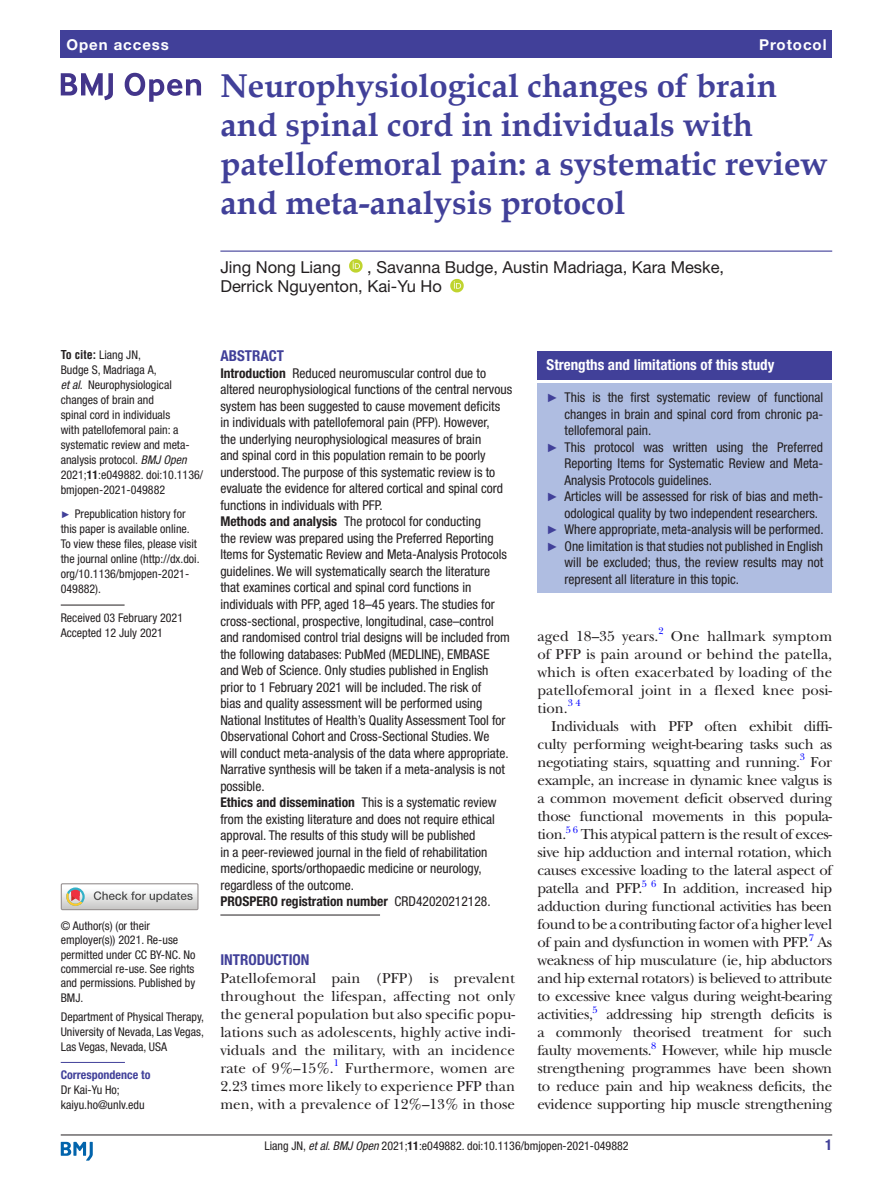
<style>
.page{position:relative;width:893px;height:1191px;background:#fff}
.page>*{position:absolute;margin:0;border:0;box-sizing:border-box;transform-origin:0 0}
.t1{font:700 33px/39px "Book Antiqua";color:#414099}
.t2{font:16.5px/19.8px "Helvetica Neue LT Std";color:#231f20}
.t3{font:15px/18px "New Baskerville";letter-spacing:-.025em;color:#231f20;text-align:justify}
.t4{font:700 condensed 15px "Helvetica Neue LT Std";color:#fff}
.t5{font:700 condensed 15px "Helvetica Neue LT Std";color:#414099}
.t6{font:700 15px "Helvetica Neue LT Std";letter-spacing:.065em;color:#fff}
.t7{font:15px "New Baskerville";color:#231f20}
.t8{font:condensed 13.5px/16.5px "Helvetica Neue LT Std";color:#231f20}
.t9{font:condensed 12px/15px "Helvetica Neue LT Std";color:#231f20}
.t10{font:700 condensed 12px "Helvetica Neue LT Std";color:#414099}
.t11{font:9.9px "New Baskerville";color:#00f}
.s1{font-family:"Helvetica LT Std";font-weight:700}
.s2{font-style:italic}
.s3{font-weight:700}
.s4{font-family:"Arial";font-stretch:normal;font-size:9.75px;color:#414099}
.s5{font-family:"Arial";font-stretch:normal;font-size:12px;color:#414099}
</style>
<div class="page">
<hr style="left:61px;top:1134px;width:771px;height:1px;background:#231f20">
<svg style="left:61px;top:1141px;width:32px;height:19px"></svg>
<div style="left:61px;top:31px;width:771px;height:27px;background:#414099"></div>
<hr style="left:220px;top:250px;width:612px;height:2px;background:#414099">
<svg style="left:349px;top:259px;width:14px;height:14px"></svg>
<svg style="left:450px;top:279px;width:14px;height:13px"></svg>
<hr style="left:61px;top:604px;width:64px;height:1px;background:#231f20">
<hr style="left:61px;top:1062px;width:64px;height:1px;background:#414099">
<svg style="left:61px;top:73px;width:52px;height:27px"></svg>
<svg style="left:125px;top:73px;width:76px;height:29px"></svg>
<div style="left:61px;top:883px;width:138px;height:27px;border:1px solid #969090"></div>
<svg style="left:61px;top:883px;width:137px;height:26px"></svg>
<hr style="left:220px;top:914px;width:160px;height:1px;background:#231f20">
<div style="left:538px;top:351px;width:294px;height:28px;background:#414099"></div>
<div style="left:538px;top:383px;width:294px;height:210px;background:#afbde1"></div>
<p class="t6" style="left:66px;top:35px;width:104px">Open access</p>
<p class="t6" style="left:759px;top:35px;width:69px">Protocol</p>
<h1 class="t1" style="left:220px;top:66px;width:609px">Neurophysiological changes of brain and spinal cord in individuals with patellofemoral pain: a systematic review and meta-analysis protocol</h1>
<p class="t2" style="left:220px;top:257px;width:122px">Jing Nong Liang</p>
<p class="t2" style="left:220px;top:257px;width:505px;text-indent:147px">, Savanna Budge, Austin Madriaga, Kara Meske,<br>Derrick Nguyenton, Kai-Yu Ho</p>
<p class="t9" style="left:61px;top:347px;width:144px"><span class="s1">To cite:</span> Liang JN,<br>Budge S, Madriaga A,<br><span class="s2">et al</span>. Neurophysiological changes of brain and<br>spinal cord in individuals<br>with patellofemoral pain: a systematic review and meta&shy;analysis protocol. <span class="s2">BMJ Open<br></span>2021;<span class="s3">11</span>:e049882. doi:10.1136/ bmjopen-2021-049882</p>
<p class="t9" style="left:61px;top:506px;width:140px"><span class="s4">►</span> Prepublication history for this paper is available online.<br>To view these files, please visit the journal online (http://dx.doi. org/10.1136/bmjopen-2021-<br>049882).</p>
<p class="t9" style="left:61px;top:610px;width:124px">Received 03 February 2021<br>Accepted 12 July 2021</p>
<p class="t9" style="left:61px;top:918px;width:136px;line-height:14.4px">© Author(s) (or their employer(s)) 2021. Re-use permitted under CC BY-NC. No commercial re-use. See rights and permissions. Published by<br>BMJ.</p>
<p class="t9" style="left:61px;top:1009px;width:145px;text-align:justify">Department of Physical Therapy, University of Nevada, Las Vegas, Las Vegas, Nevada, USA</p>
<p class="t10" style="left:61px;top:1067px;width:91px">Correspondence to</p>
<p class="t9" style="left:61px;top:1082px;width:85px">Dr Kai-Yu Ho; kaiyu.ho@unlv.edu</p>
<p class="t5" style="left:220px;top:347px;width:65px">ABSTRACT</p>
<p class="t8" style="left:220px;top:365px;width:293px"><span class="s3">Introduction</span> Reduced neuromuscular control due to altered neurophysiological functions of the central nervous system has been suggested to cause movement deficits in individuals with patellofemoral pain (PFP). However,<br>the underlying neurophysiological measures of brain<br>and spinal cord in this population remain to be poorly understood. The purpose of this systematic review is to evaluate the evidence for altered cortical and spinal cord functions in individuals with PFP.<br><span class="s3">Methods and analysis</span> The protocol for conducting<br>the review was prepared using the Preferred Reporting Items for Systematic Review and Meta-Analysis Protocols guidelines. We will systematically search the literature that examines cortical and spinal cord functions in individuals with PFP, aged 18–45 years. The studies for cross-sectional, prospective, longitudinal, case–control and randomised control trial designs will be included from the following databases: PubMed (MEDLINE), EMBASE<br>and Web of Science. Only studies published in English prior to 1 February 2021 will be included. The risk of<br>bias and quality assessment will be performed using National Institutes of Health’s Quality Assessment Tool for Observational Cohort and Cross-Sectional Studies. We<br>will conduct meta-analysis of the data where appropriate.<br>Narrative synthesis will be taken if a meta-analysis is not possible.<br><span class="s3">Ethics and dissemination</span> This is a systematic review from the existing literature and does not require ethical approval. The results of this study will be published<br>in a peer-reviewed journal in the field of rehabilitation medicine, sports/orthopaedic medicine or neurology, regardless of the outcome.<br><span class="s3">PROSPERO registration number</span> CRD42020212128.</p>
<p class="t5" style="left:220px;top:950px;width:91px">INTRODUCTION</p>
<p class="t3" style="left:220px;top:969px;width:296px">Patellofemoral pain (PFP) is prevalent throughout the lifespan, affecting not only the general population but also specific popu&shy;lations such as adolescents, highly active indi&shy;viduals and the military, with an incidence rate of 9%–15%.</p>
<p class="t11" style="left:334px;top:1057px;width:7px">1</p>
<p class="t3" style="left:220px;top:1059px;width:296px;text-indent:125px">Furthermore, women are 2.23 times more likely to experience PFP than men, with a prevalence of 12%–13% in those</p>
<p class="t4" style="left:547px;top:356px;width:229px">Strengths and limitations of this study</p>
<p class="t8" style="left:547px;top:389px;width:278px"><span class="s5">►</span> This is the first systematic review of functional</p>
<p class="t8" style="left:565px;top:405px;width:260px">changes in brain and spinal cord from chronic pa-</p>
<p class="t8" style="left:565px;top:422px;width:88px">tellofemoral pain.</p>
<p class="t8" style="left:547px;top:438px;width:278px"><span class="s5">►</span> This protocol was written using the Preferred</p>
<p class="t8" style="left:565px;top:455px;width:260px">Reporting Items for Systematic Review and Meta-</p>
<p class="t8" style="left:565px;top:471px;width:149px">Analysis Protocols guidelines.</p>
<p class="t8" style="left:547px;top:488px;width:278px"><span class="s5">►</span> Articles will be assessed for risk of bias and meth-</p>
<p class="t8" style="left:565px;top:504px;width:255px">odological quality by two independent researchers.</p>
<p class="t8" style="left:547px;top:521px;width:279px"><span class="s5">►</span> Where appropriate, meta-analysis will be performed.</p>
<p class="t8" style="left:547px;top:537px;width:278px"><span class="s5">►</span> One limitation is that studies not published in English</p>
<p class="t8" style="left:565px;top:554px;width:260px">will be excluded; thus, the review results may not</p>
<p class="t8" style="left:565px;top:570px;width:176px">represent all literature in this topic.</p>
<p class="t7" style="left:538px;top:627px;width:127px">aged 18–35 years.<sup>2</sup></p>
<p class="t3" style="left:538px;top:627px;width:296px;text-indent:133px">One hallmark symptom of PFP is pain around or behind the patella, which is often exacerbated by loading of the patellofemoral joint in a flexed knee posi&shy;tion.</p>
<p class="t11" style="left:568px;top:697px;width:14px">3 4</p>
<p class="t3" style="left:538px;top:717px;width:296px;text-indent:14px">Individuals with PFP often exhibit diffi&shy;culty performing weight-bearing tasks such as negotiating stairs, squatting and running.</p>
<p class="t11" style="left:800px;top:751px;width:7px">3</p>
<p class="t3" style="left:538px;top:753px;width:296px;text-indent:273px">For example, an increase in dynamic knee valgus is a common movement deficit observed during those functional movements in this popula&shy;tion.</p>
<p class="t11" style="left:566px;top:823px;width:14px">5 6</p>
<p class="t3" style="left:538px;top:825px;width:296px;text-indent:43px">This atypical pattern is the result of exces&shy;sive hip adduction and internal rotation, which causes excessive loading to the lateral aspect of patella and PFP.</p>
<p class="t11" style="left:642px;top:877px;width:16px">5 6</p>
<p class="t3" style="left:538px;top:879px;width:296px;text-indent:125px">In addition, increased hip adduction during functional activities has been found to be a contributing factor of a higher level of pain and dysfunction in women with PFP.</p>
<p class="t11" style="left:809px;top:931px;width:7px">7</p>
<p class="t3" style="left:538px;top:933px;width:296px;text-indent:280px">As weakness of hip musculature (ie, hip abductors and hip external rotators) is believed to attribute to excessive knee valgus during weight-bearing activities,<sup>5</sup></p>
<p class="t3" style="left:538px;top:1005px;width:296px;text-indent:69px">addressing hip strength deficits is a commonly theorised treatment for such faulty movements.</p>
<p class="t11" style="left:651px;top:1039px;width:7px">8</p>
<p class="t3" style="left:538px;top:1041px;width:296px;text-indent:124px">However, while hip muscle strengthening programmes have been shown to reduce pain and hip weakness deficits, the evidence supporting hip muscle strengthening</p>
<p class="t9" style="left:264px;top:1137px;width:366px">Liang JN, <span class="s2">et al</span>. <span class="s2">BMJ Open</span> 2021;<span class="s3">11</span>:e049882. doi:10.1136/bmjopen-2021-049882</p>
<p class="t5" style="left:825px;top:1135px;width:9px">1</p>
</div>
